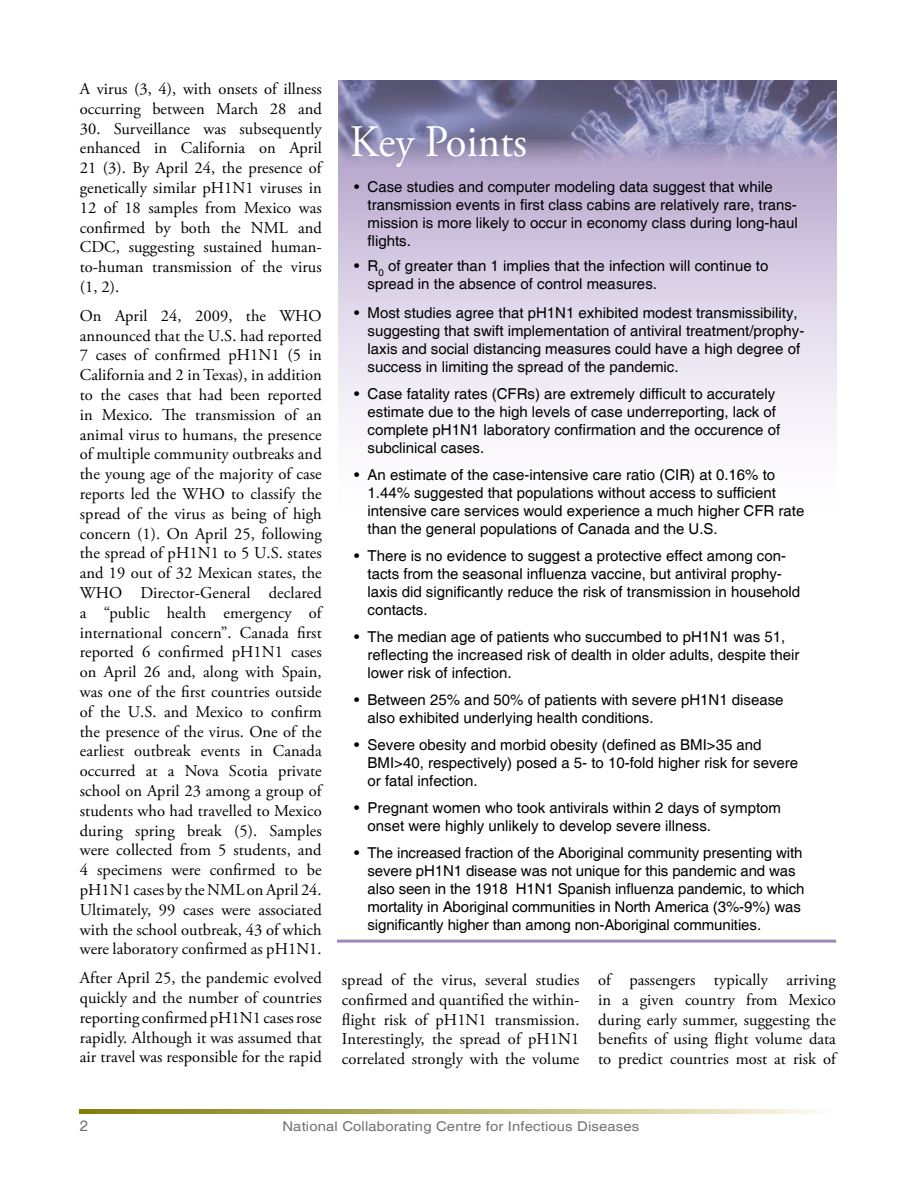
<style>
.page{position:relative;width:918px;height:1188px;background:#fff}
.page>*{position:absolute;margin:0;border:0;box-sizing:border-box;transform-origin:0 0}
.t1{font:45px "Adobe Garamond Pro";color:#fff;scale:.95 1}
.t2{font:16.5px/19.8px "Adobe Garamond Pro";letter-spacing:.005em;color:#000;text-align:justify}
.t3{font:15px/18px "Helvetica";color:#000}
.t4{font:15px "Helvetica";color:#727273}
.t5{font:13.5px "Helvetica";letter-spacing:.01em;color:#727273;scale:1.1 1}
</style>
<div class="page">
<svg style="left:80px;top:1109px;width:741px;height:4px;background:#bab671"></svg>
<svg style="left:338px;top:170px;width:498px;height:258px;background:#dbd3e7"></svg>
<img style="left:338px;top:81px;width:498px;height:89px">
<hr style="left:337px;top:940px;width:499px;height:3px;background:#9d89b9">
<p class="t2" style="left:80px;top:80px;width:243px">A virus (3, 4), with onsets of illness occurring between March 28 and</p>
<p class="t2" style="left:80px;top:119px;width:243px">30. Surveillance was subsequently enhanced in California on April 21 (3). By April 24, the presence of genetically similar pH1N1 viruses in 12 of 18 samples from Mexico was confirmed by both the NML and CDC, suggesting sustained human&shy;to-human transmission of the virus (1, 2).</p>
<p class="t2" style="left:80px;top:306px;width:243px">On April 24, 2009, the WHO announced that the U.S. had reported 7 cases of confirmed pH1N1 (5 in California and 2 in Texas), in addition to the cases that had been reported in Mexico. The transmission of an animal virus to humans, the presence of multiple community outbreaks and the young age of the majority of case reports led the WHO to classify the spread of the virus as being of high concern (1). On April 25, following the spread of pH1N1 to 5 U.S. states and 19 out of 32 Mexican states, the WHO Director-General declared a “public health emergency of international concern”. Canada first reported 6 confirmed pH1N1 cases on April 26 and, along with Spain, was one of the first countries outside of the U.S. and Mexico to confirm the presence of the virus. One of the earliest outbreak events in Canada occurred at a Nova Scotia private school on April 23 among a group of students who had travelled to Mexico during spring break (5). Samples were collected from 5 students, and 4 specimens were confirmed to be pH1N1 cases by the NML on April 24.<br>Ultimately, 99 cases were associated with the school outbreak, 43 of which were laboratory confirmed as pH1N1.</p>
<p class="t2" style="left:80px;top:969px;width:243px">After April 25, the pandemic evolved quickly and the number of countries reporting confirmed pH1N1 cases rose rapidly. Although it was assumed that air travel was responsible for the rapid</p>
<h1 class="t1" style="left:350px;top:115px;width:188px">Key Points</h1>
<p class="t3" style="left:368px;top:178px;width:432px;text-indent:-14px">• Case studies and computer modeling data suggest that while transmission events in first class cabins are relatively rare, trans&shy;mission is more likely to occur in economy class during long-haul flights.</p>
<p class="t3" style="left:368px;top:257px;width:402px;text-indent:-13px">• R<sub>0</sub> of greater than 1 implies that the infection will continue to spread in the absence of control measures.</p>
<p class="t3" style="left:368px;top:304px;width:438px;text-indent:-13px">• Most studies agree that pH1N1 exhibited modest transmissibility, suggesting that swift implementation of antiviral treatment/prophy&shy;laxis and social distancing measures could have a high degree of success in limiting the spread of the pandemic.</p>
<p class="t3" style="left:368px;top:385px;width:414px;text-indent:-14px">• Case fatality rates (CFRs) are extremely difficult to accurately estimate due to the high levels of case underreporting, lack of complete pH1N1 laboratory confirmation and the occurence of subclinical cases.</p>
<p class="t3" style="left:368px;top:466px;width:438px;text-indent:-14px">• An estimate of the case-intensive care ratio (CIR) at 0.16% to 1.44% suggested that populations without access to sufficient intensive care services would experience a much higher CFR rate than the general populations of Canada and the U.S.</p>
<p class="t3" style="left:368px;top:547px;width:434px;text-indent:-14px">• There is no evidence to suggest a protective effect among con&shy;tacts from the seasonal influenza vaccine, but antiviral prophy&shy;laxis did significantly reduce the risk of transmission in household contacts.</p>
<p class="t3" style="left:368px;top:628px;width:433px;text-indent:-14px">• The median age of patients who succumbed to pH1N1 was 51, reflecting the increased risk of dealth in older adults, despite their lower risk of infection.</p>
<p class="t3" style="left:368px;top:691px;width:418px;text-indent:-14px">• Between 25% and 50% of patients with severe pH1N1 disease also exhibited underlying health conditions.</p>
<p class="t3" style="left:368px;top:736px;width:432px;text-indent:-14px">• Severe obesity and morbid obesity (defined as BMI&gt;35 and<br>BMI&gt;40, respectively) posed a 5- to 10-fold higher risk for severe or fatal infection.</p>
<p class="t3" style="left:368px;top:799px;width:415px;text-indent:-14px">• Pregnant women who took antivirals within 2 days of symptom onset were highly unlikely to develop severe illness.</p>
<p class="t3" style="left:368px;top:844px;width:438px;text-indent:-14px">• The increased fraction of the Aboriginal community presenting with severe pH1N1 disease was not unique for this pandemic and was also seen in the 1918 H1N1 Spanish influenza pandemic, to which mortality in Aboriginal communities in North America (3%-9%) was significantly higher than among non-Aboriginal communities.</p>
<p class="t2" style="left:342px;top:970px;width:239px">spread of the virus, several studies confirmed and quantified the within&shy;flight risk of pH1N1 transmission.<br>Interestingly, the spread of pH1N1 correlated strongly with the volume</p>
<p class="t2" style="left:598px;top:970px;width:239px">of passengers typically arriving in a given country from Mexico during early summer, suggesting the benefits of using flight volume data to predict countries most at risk of</p>
<p class="t4" style="left:80px;top:1117px;width:10px">2</p>
<p class="t5" style="left:282px;top:1119px;width:326px">National Collaborating Centre for Infectious Diseases</p>
</div>
